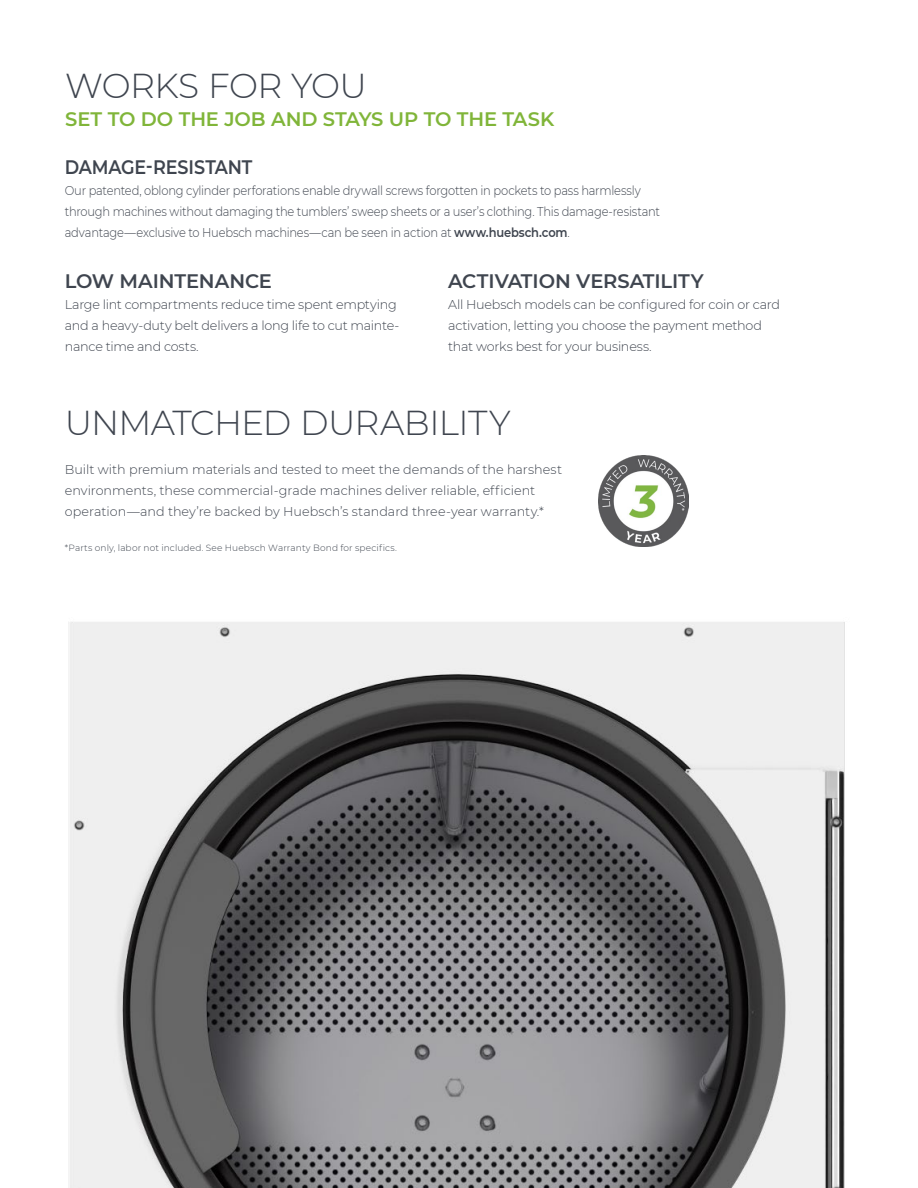
<style>
.page{position:relative;width:918px;height:1188px;background:#fff}
.page>*{position:absolute;margin:0;border:0;box-sizing:border-box;transform-origin:0 0}
.t1{font:300 34.5px "Montserrat";letter-spacing:-.015em;color:#3f454f}
.t2{font:600 19.5px "Montserrat";letter-spacing:-.005em;color:#3f454f}
.t3{font:600 19.5px "Montserrat";letter-spacing:-.005em;color:#80b539}
.t4{font:600 19.5px "Montserrat";letter-spacing:-.005em;color:#3f454f;scale:.9 1}
.t5{font:300 12.75px/21px "Montserrat";letter-spacing:-.015em;color:#3f454f}
.t6{font:300 12.75px/21px "Montserrat";letter-spacing:-.015em;color:#3f454f;scale:.9 1}
.t7{font:300 9px "Montserrat";letter-spacing:.015em;color:#3f454f}
.s1{font-weight:600}
</style>
<div class="page">
<img style="left:598px;top:455px;width:90px;height:91px">
<img style="left:68px;top:622px;width:777px;height:566px">
<h1 class="t1" style="left:65px;top:63px;width:303px">WORKS FOR YOU</h1>
<h2 class="t3" style="left:65px;top:105px;width:491px">SET TO DO THE JOB AND STAYS UP TO THE TASK</h2>
<h2 class="t4" style="left:65px;top:154px;width:210px">DAMAGE-RESISTANT</h2>
<p class="t6" style="left:65px;top:180px;width:663px">Our patented, oblong cylinder perforations enable drywall screws forgotten in pockets to pass harmlessly through machines without damaging the tumblers’ sweep sheets or a user’s clothing. This damage-resistant advantage—exclusive to Huebsch machines—can be seen in action at <span class="s1">www.huebsch.com</span>.</p>
<h2 class="t2" style="left:65px;top:267px;width:209px">LOW MAINTENANCE</h2>
<p class="t5" style="left:65px;top:293px;width:336px">Large lint compartments reduce time spent emptying and a heavy-duty belt delivers a long life to cut mainte&shy;nance time and costs.</p>
<h2 class="t2" style="left:448px;top:267px;width:257px">ACTIVATION VERSATILITY</h2>
<p class="t5" style="left:448px;top:293px;width:333px">All Huebsch models can be configured for coin or card activation, letting you choose the payment method that works best for your business.</p>
<h1 class="t1" style="left:65px;top:399px;width:447px">UNMATCHED DURABILITY</h1>
<p class="t5" style="left:65px;top:459px;width:499px">Built with premium materials and tested to meet the demands of the harshest environments, these commercial-grade machines deliver reliable, efficient operation—and they’re backed by Huebsch’s standard three-year warranty.*</p>
<p class="t7" style="left:65px;top:541px;width:334px">*Parts only, labor not included. See Huebsch Warranty Bond for specifics.</p>
</div>
